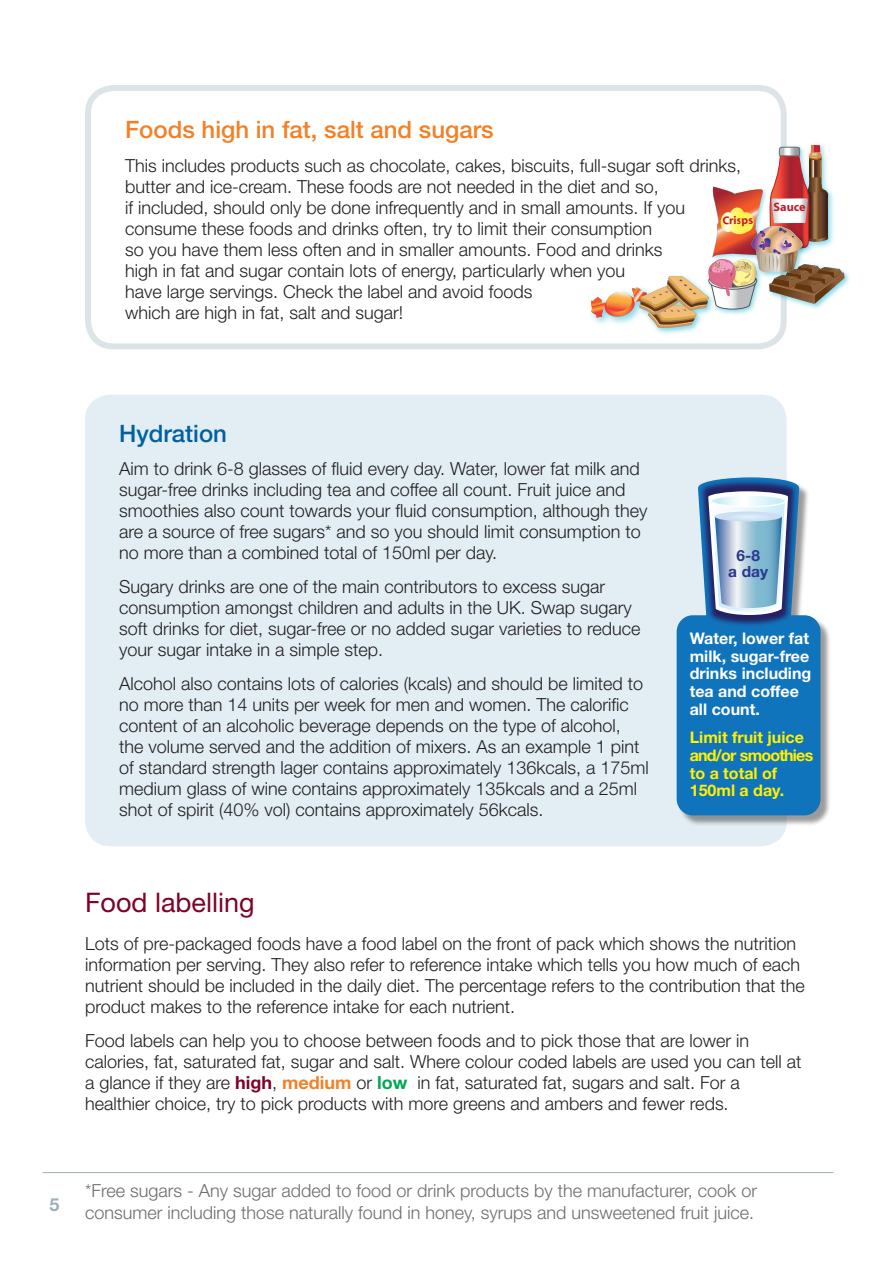
<style>
.page{position:relative;width:893px;height:1263px;background:#fff}
.page>*{position:absolute;margin:0;border:0;box-sizing:border-box;transform-origin:0 0}
.t1{font:27px "Helvetica Neue LT Std";color:#7f0128}
.t2{font:500 24px "Helvetica Neue LT Std";color:#f48026}
.t3{font:500 24px "Helvetica Neue LT Std";color:#0060a0}
.t4{font:300 18px/21px "Helvetica Neue LT Std";color:#231f20}
.t5{font:300 18px/21.6px "Helvetica Neue LT Std";color:#6c6d70}
.t6{font:700 18px "Helvetica Neue LT Std";color:#9eafb8}
.t7{font:700 16.05px/17.9px "Helvetica Neue LT Std";color:#fff}
.t8{font:700 16.05px/17.9px "Helvetica Neue LT Std";color:#fff101}
.t9{font:700 15.45px/16.5px "Helvetica Neue LT Std";color:#283890;text-align:center}
.t10{font:700 12.3px "Myriad";color:#be1d2c}
.t11{font:700 11.4px "Myriad";color:#be1d2c}
.s1{font-weight:700;color:#7f0128}
.s2{font-weight:700;color:#f48026}
.s3{font-weight:700;color:#00a750}
</style>
<div class="page">
<div style="left:85px;top:85px;width:702px;height:264px;border:6px solid #dce4e8;border-radius:26px"></div>
<div style="left:85px;top:395px;width:702px;height:451px;background:#e2eef4;border-radius:26px"></div>
<div style="left:678px;top:479px;width:153px;height:347px;background:#231f20;opacity:.45"></div>
<div style="left:677px;top:615px;width:143px;height:200px;background:#1074bc;border-radius:16px"></div>
<img style="left:676px;top:479px;width:155px;height:183px">
<svg style="left:698px;top:477px;width:101px;height:176px"></svg>
<div style="left:710px;top:495px;width:76px;height:12px;border:1px solid #fff;border-radius:50%"></div>
<hr style="left:43px;top:1172px;width:790px;height:1px;background:#9eafb8">
<svg style="left:591px;top:135px;width:258px;height:196px"></svg>
<h2 class="t2" style="left:125px;top:115px;width:370px">Foods high in fat, salt and sugars</h2>
<p class="t4" style="left:125px;top:154px;width:618px">This includes products such as chocolate, cakes, biscuits, full-sugar soft drinks, butter and ice-cream. These foods are not needed in the diet and so,<br>if included, should only be done infrequently and in small amounts. If you consume these foods and drinks often, try to limit their consumption<br>so you have them less often and in smaller amounts. Food and drinks<br>high in fat and sugar contain lots of energy, particularly when you<br>have large servings. Check the label and avoid foods<br>which are high in fat, salt and sugar!</p>
<p class="t11" style="left:734px;top:214px;width:5px">i</p>
<p class="t10" style="left:773px;top:200px;width:34px">Sauce</p>
<h2 class="t3" style="left:119px;top:419px;width:110px">Hydration</h2>
<p class="t4" style="left:119px;top:458px;width:530px">Aim to drink 6-8 glasses of fluid every day. Water, lower fat milk and sugar-free drinks including tea and coffee all count. Fruit juice and smoothies also count towards your fluid consumption, although they are a source of free sugars* and so you should limit consumption to no more than a combined total of 150ml per day.</p>
<p class="t4" style="left:119px;top:576px;width:523px">Sugary drinks are one of the main contributors to excess sugar consumption amongst children and adults in the UK. Swap sugary soft drinks for diet, sugar-free or no added sugar varieties to reduce your sugar intake in a simple step.</p>
<p class="t4" style="left:119px;top:672px;width:531px">Alcohol also contains lots of calories (kcals) and should be limited to no more than 14 units per week for men and women. The calorific content of an alcoholic beverage depends on the type of alcohol, the volume served and the addition of mixers. As an example 1 pint of standard strength lager contains approximately 136kcals, a 175ml medium glass of wine contains approximately 135kcals and a 25ml shot of spirit (40% vol) contains approximately 56kcals.</p>
<p class="t9" style="left:728px;top:547px;width:42px">6-8<br>a day</p>
<p class="t7" style="left:690px;top:629px;width:123px">Water, lower fat milk, sugar-free drinks including tea and coffee all count.</p>
<p class="t8" style="left:690px;top:728px;width:125px">Limit fruit juice and/or smoothies to a total of<br>150ml a day.</p>
<h1 class="t1" style="left:85px;top:886px;width:171px">Food labelling</h1>
<p class="t4" style="left:85px;top:933px;width:721px">Lots of pre-packaged foods have a food label on the front of pack which shows the nutrition information per serving. They also refer to reference intake which tells you how much of each nutrient should be included in the daily diet. The percentage refers to the contribution that the product makes to the reference intake for each nutrient.</p>
<p class="t4" style="left:85px;top:1030px;width:718px">Food labels can help you to choose between foods and to pick those that are lower in calories, fat, saturated fat, sugar and salt. Where colour coded labels are used you can tell at a glance if they are <span class="s1">high</span>, <span class="s2">medium</span> or <span class="s3">low</span> in fat, saturated fat, sugars and salt. For a healthier choice, try to pick products with more greens and ambers and fewer reds.</p>
<p class="t6" style="left:50px;top:1194px;width:12px">5</p>
<p class="t5" style="left:85px;top:1179px;width:673px">*Free sugars - Any sugar added to food or drink products by the manufacturer, cook or consumer including those naturally found in honey, syrups and unsweetened fruit juice.</p>
</div>
